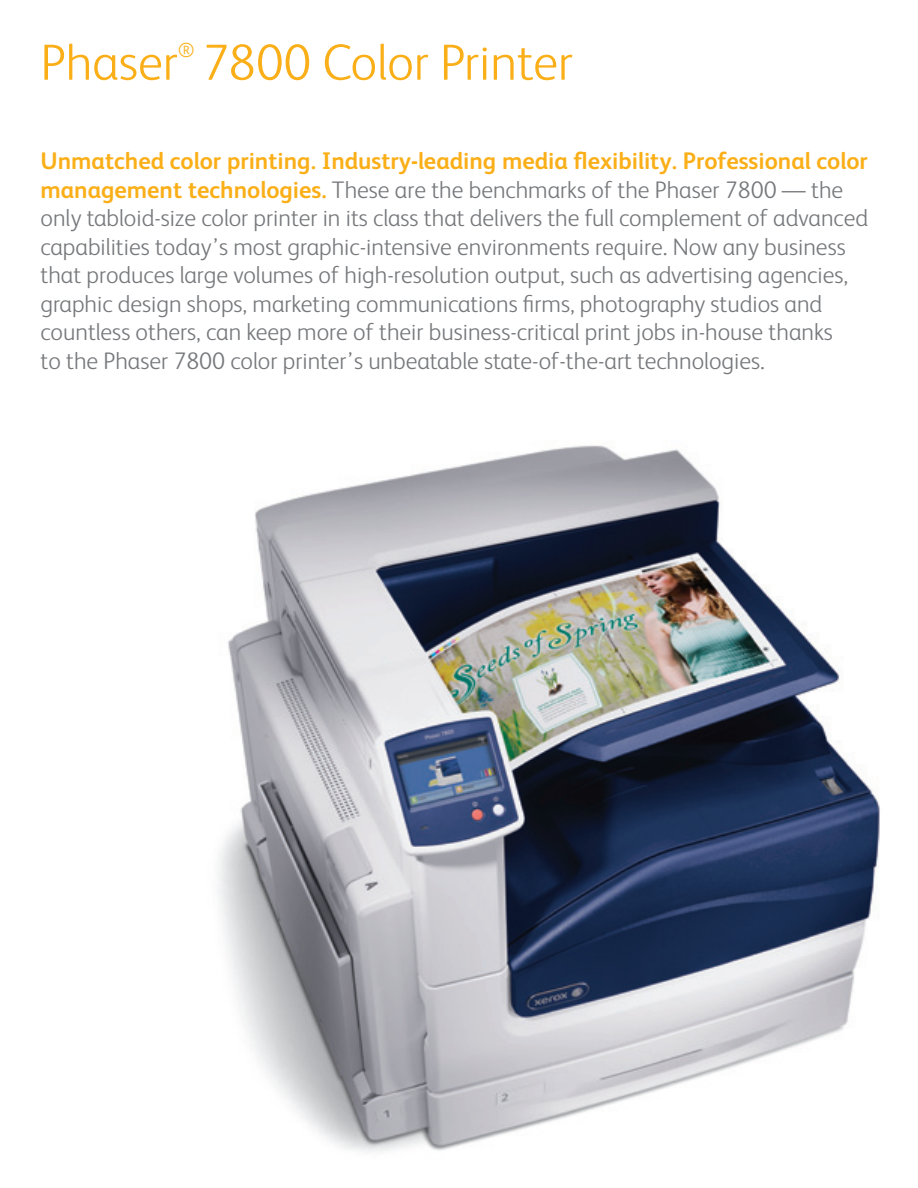
<style>
.page{position:relative;width:918px;height:1188px;background:#fff}
.page>*{position:absolute;margin:0;border:0;box-sizing:border-box;transform-origin:0 0}
.t1{font:300 51px "Xerox Sans";color:#faaf18}
.t2{font:300 24px/28.5px "Xerox Sans";color:#76787b}
.t3{font:300 20.4px "Xerox Sans";color:#faaf18}
.s1{font-weight:700;color:#faaf18}
</style>
<div class="page">
<img style="left:218px;top:445px;width:662px;height:707px">
<h1 class="t1" style="left:40px;top:29px;width:139px">Phaser</h1>
<p class="t3" style="left:178px;top:37px;width:18px">®</p>
<h1 class="t1" style="left:202px;top:29px;width:373px">7800 Color Printer</h1>
<p class="t2" style="left:40px;top:146px;width:829px"><span class="s1">Unmatched color printing. Industry-leading media flexibility. Professional color management technologies.</span> These are the benchmarks of the Phaser 7800 — the only tabloid-size color printer in its class that delivers the full complement of advanced capabilities today’s most graphic-intensive environments require. Now any business that produces large volumes of high-resolution output, such as advertising agencies, graphic design shops, marketing communications firms, photography studios and countless others, can keep more of their business-critical print jobs in-house thanks<br>to the Phaser 7800 color printer’s unbeatable state-of-the-art technologies.</p>
</div>
